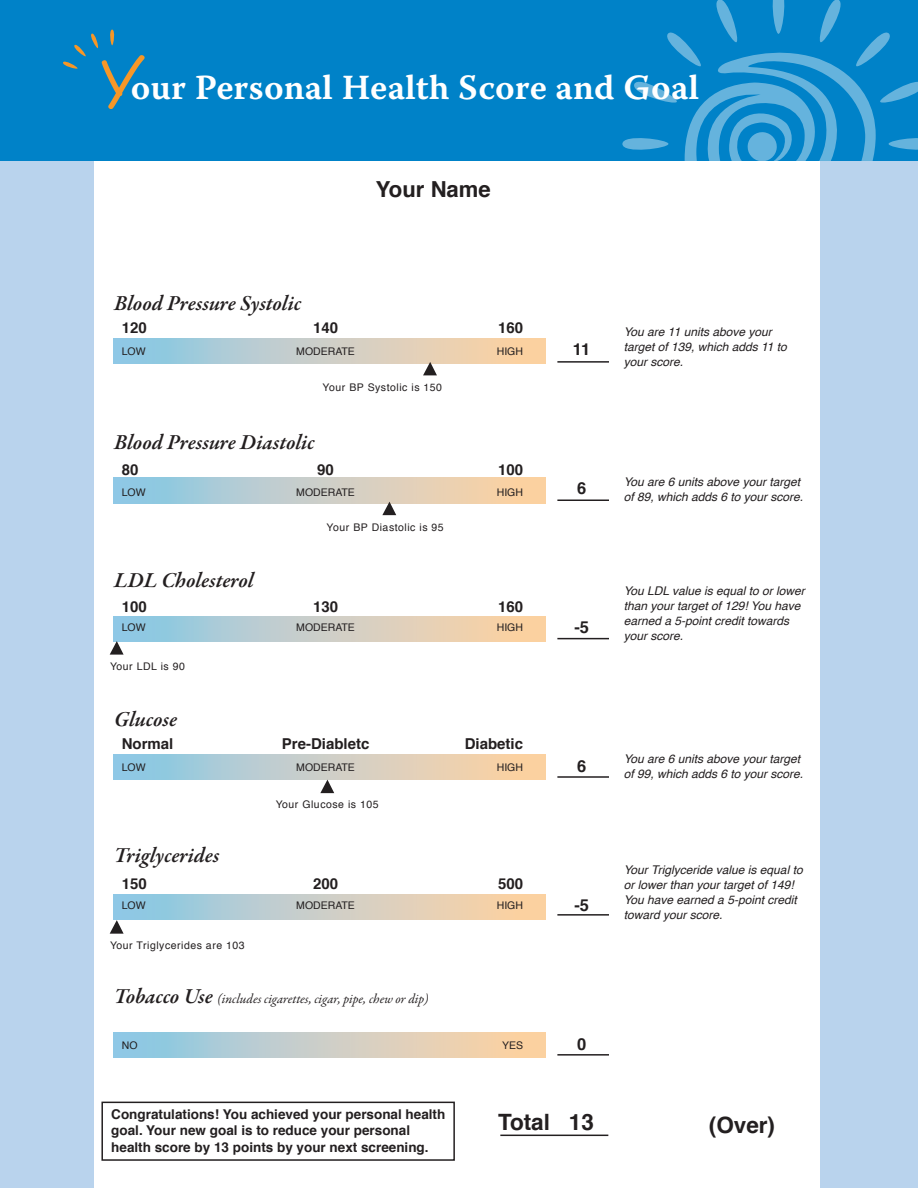
<style>
.page{position:relative;width:918px;height:1188px;background:#b9d3ed}
.page>*{position:absolute;margin:0;border:0;box-sizing:border-box;transform-origin:0 0}
.t1{font:35.4px "Warnock Pro Semibold Capt";color:#fff}
.t2{font:700 22.5px "Helvetica";color:#231f20}
.t3{font:700 22.05px "Helvetica";color:#231f20}
.t4{font:italic 600 21.75px "Garamond Premr Pro";letter-spacing:-.005em;color:#231f20}
.t5{font:700 16.5px "Helvetica";color:#231f20}
.t6{font:700 15px "Helvetica";color:#231f20}
.t7{font:700 13.5px/16.5px "Helvetica";color:#231f20}
.t8{font:italic 13.5px "Garamond Premr Pro";letter-spacing:-.005em;color:#231f20}
.t9{font:italic 12px/15px "Helvetica";color:#231f20}
.t10{font:10.5px "Helvetica";letter-spacing:.05em;color:#231f20}
.t11{font:10.5px "Helvetica";color:#231f20}
.s1{font-family:"Desyrel";font-size:70.65px;color:#f79727}
.s2{font-weight:600;font-size:21.75px}
</style>
<div class="page">
<div style="left:94px;top:149px;width:726px;height:1039px;background:#fff"></div>
<div style="left:0;top:0;width:918px;height:161px;background:#0082c8"></div>
<svg style="left:622px;top:0;width:296px;height:161px"></svg>
<svg style="left:110px;top:30px;width:5px;height:15px"></svg>
<svg style="left:63px;top:33px;width:35px;height:36px"></svg>
<div style="left:113px;top:338px;width:432px;height:25px;background:linear-gradient(to right,#8cc9ea,#ffd3a1)"></div>
<div style="left:113px;top:478px;width:432px;height:25px;background:linear-gradient(to right,#8cc9ea,#ffd3a1)"></div>
<div style="left:113px;top:616px;width:432px;height:25px;background:linear-gradient(to right,#8cc9ea,#ffd3a1)"></div>
<div style="left:113px;top:754px;width:432px;height:26px;background:linear-gradient(to right,#8cc9ea,#ffd3a1)"></div>
<div style="left:113px;top:894px;width:432px;height:25px;background:linear-gradient(to right,#8cc9ea,#ffd3a1)"></div>
<div style="left:113px;top:1032px;width:432px;height:26px;background:linear-gradient(to right,#8cc9ea,#ffd3a1)"></div>
<div style="left:101px;top:1102px;width:354px;height:59px;border:2px solid #231f20"></div>
<hr style="left:500px;top:1135px;width:108px;height:1px;background:#231f20">
<hr style="left:557px;top:361px;width:52px;height:2px;background:#231f20">
<hr style="left:557px;top:500px;width:52px;height:1px;background:#231f20">
<hr style="left:557px;top:638px;width:52px;height:1px;background:#231f20">
<hr style="left:557px;top:776px;width:52px;height:2px;background:#231f20">
<hr style="left:557px;top:914px;width:52px;height:2px;background:#231f20">
<hr style="left:557px;top:1054px;width:52px;height:2px;background:#231f20">
<svg style="left:423px;top:362px;width:14px;height:13px"></svg>
<svg style="left:382px;top:502px;width:14px;height:13px"></svg>
<svg style="left:320px;top:780px;width:14px;height:13px"></svg>
<svg style="left:110px;top:641px;width:14px;height:14px"></svg>
<svg style="left:110px;top:920px;width:14px;height:14px"></svg>
<h1 class="t1" style="left:98px;top:66px;width:603px"><span class="s1">Y</span>our Personal Health Score and Goal</h1>
<h3 class="t3" style="left:376px;top:171px;width:116px">Your Name</h3>
<h3 class="t4" style="left:114px;top:290px;width:189px">Blood Pressure Systolic</h3>
<p class="t6" style="left:122px;top:316px;width:27px">120</p>
<p class="t6" style="left:313px;top:316px;width:27px">140</p>
<p class="t6" style="left:498px;top:316px;width:27px">160</p>
<p class="t11" style="left:122px;top:343px;width:25px">LOW</p>
<p class="t11" style="left:296px;top:343px;width:60px">MODERATE</p>
<p class="t11" style="left:497px;top:343px;width:28px">HIGH</p>
<p class="t10" style="left:323px;top:380px;width:121px">Your BP Systolic is 150</p>
<h3 class="t4" style="left:114px;top:429px;width:202px">Blood Pressure Diastolic</h3>
<p class="t6" style="left:122px;top:457px;width:18px">80</p>
<p class="t11" style="left:122px;top:484px;width:25px">LOW</p>
<h3 class="t4" style="left:114px;top:567px;width:141px">LDL Cholesterol</h3>
<p class="t6" style="left:122px;top:595px;width:27px">100</p>
<p class="t11" style="left:122px;top:619px;width:25px">LOW</p>
<p class="t10" style="left:110px;top:658px;width:76px">Your LDL is 90</p>
<h3 class="t4" style="left:114px;top:705px;width:64px">Glucose</h3>
<p class="t6" style="left:122px;top:732px;width:53px">Normal</p>
<p class="t11" style="left:122px;top:759px;width:25px">LOW</p>
<h3 class="t4" style="left:114px;top:842px;width:107px">Triglycerides</h3>
<p class="t6" style="left:122px;top:872px;width:27px">150</p>
<p class="t11" style="left:122px;top:897px;width:25px">LOW</p>
<p class="t10" style="left:110px;top:937px;width:136px">Your Triglycerides are 103</p>
<p class="t6" style="left:317px;top:457px;width:18px">90</p>
<p class="t11" style="left:296px;top:484px;width:60px">MODERATE</p>
<p class="t10" style="left:327px;top:519px;width:119px">Your BP Diastolic is 95</p>
<p class="t6" style="left:313px;top:595px;width:27px">130</p>
<p class="t11" style="left:296px;top:619px;width:60px">MODERATE</p>
<p class="t6" style="left:282px;top:732px;width:89px">Pre-Diabletc</p>
<p class="t11" style="left:296px;top:759px;width:60px">MODERATE</p>
<p class="t10" style="left:276px;top:796px;width:105px">Your Glucose is 105</p>
<p class="t6" style="left:313px;top:872px;width:27px">200</p>
<p class="t11" style="left:296px;top:897px;width:60px">MODERATE</p>
<p class="t8" style="left:114px;top:990px;width:316px"><span class="s2">Tobacco Use</span> (includes cigarettes, cigar, pipe, chew or dip)</p>
<p class="t11" style="left:122px;top:1037px;width:17px">NO</p>
<p class="t6" style="left:498px;top:457px;width:27px">100</p>
<p class="t11" style="left:497px;top:484px;width:28px">HIGH</p>
<p class="t6" style="left:498px;top:595px;width:27px">160</p>
<p class="t11" style="left:497px;top:619px;width:28px">HIGH</p>
<p class="t6" style="left:465px;top:732px;width:60px">Diabetic</p>
<p class="t11" style="left:497px;top:759px;width:28px">HIGH</p>
<p class="t6" style="left:498px;top:872px;width:27px">500</p>
<p class="t11" style="left:497px;top:897px;width:28px">HIGH</p>
<p class="t11" style="left:502px;top:1037px;width:23px">YES</p>
<h3 class="t5" style="left:573px;top:336px;width:19px">11</h3>
<p class="t9" style="left:624px;top:325px;width:165px">You are 11 units above your target of 139, which adds 11 to your score.</p>
<h3 class="t5" style="left:577px;top:475px;width:11px">6</h3>
<h3 class="t5" style="left:574px;top:614px;width:16px">-5</h3>
<p class="t9" style="left:624px;top:475px;width:181px">You are 6 units above your target of 89, which adds 6 to your score.</p>
<p class="t9" style="left:624px;top:583px;width:183px">You LDL value is equal to or lower than your target of 129! You have earned a 5-point credit towards your score.</p>
<h3 class="t5" style="left:577px;top:753px;width:11px">6</h3>
<h3 class="t5" style="left:574px;top:892px;width:16px">-5</h3>
<p class="t9" style="left:624px;top:751px;width:181px">You are 6 units above your target of 99, which adds 6 to your score.</p>
<p class="t9" style="left:624px;top:863px;width:180px">Your Triglyceride value is equal to or lower than your target of 149!<br>You have earned a 5-point credit toward your score.</p>
<h3 class="t5" style="left:577px;top:1031px;width:11px">0</h3>
<p class="t7" style="left:111px;top:1106px;width:336px">Congratulations! You achieved your personal health goal. Your new goal is to reduce your personal health score by 13 points by your next screening.</p>
<h2 class="t2" style="left:498px;top:1104px;width:97px">Total 13</h2>
<h2 class="t2" style="left:709px;top:1107px;width:68px">(Over)</h2>
</div>
